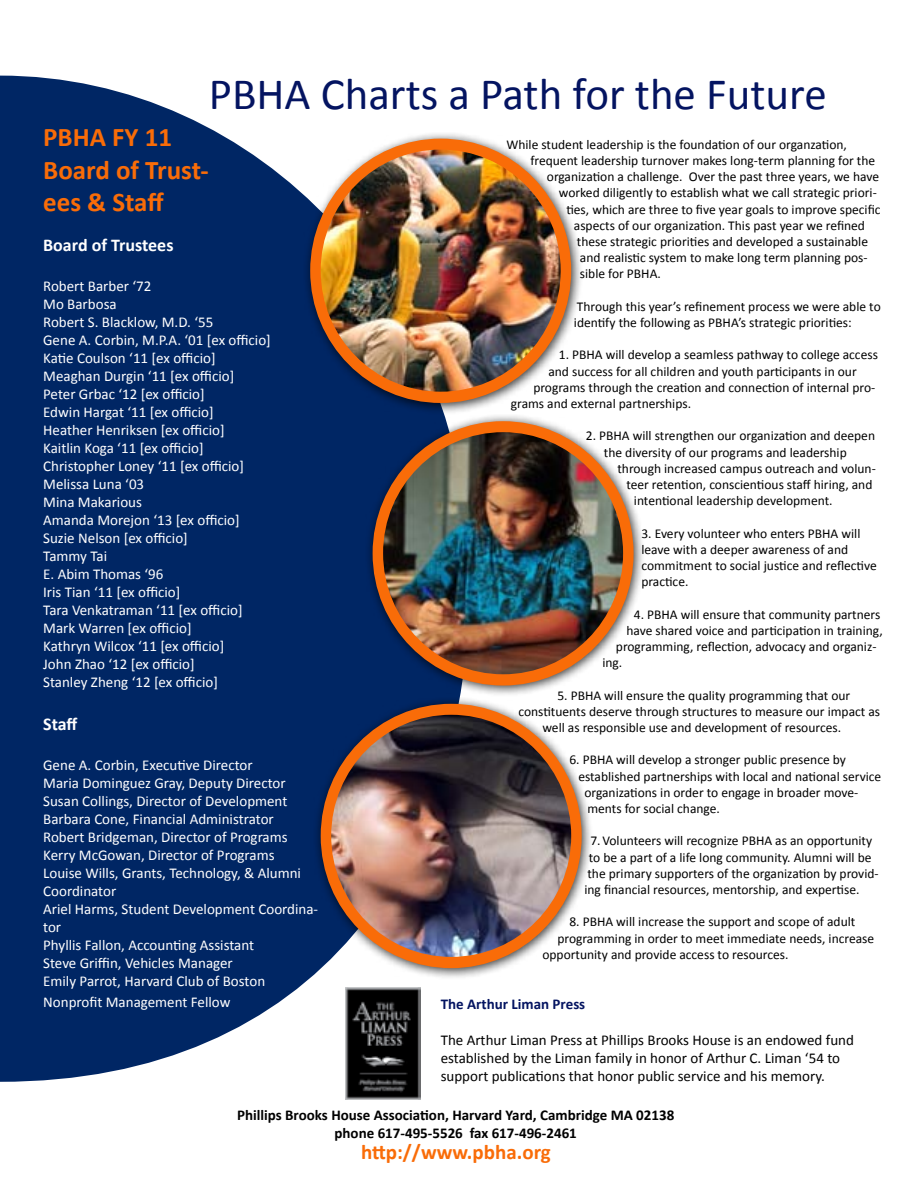
<style>
.page{position:relative;width:918px;height:1188px;background:#fff}
.page>*{position:absolute;margin:0;border:0;box-sizing:border-box;transform-origin:0 0}
.t1{font:45px "Calibri";color:#041461}
.t2{font:700 27px/32.4px "Calibri";color:#f96c08}
.t3{font:700 21px "Calibri";color:#f96c08}
.t4{font:700 18px "Calibri";color:#fff}
.t5{font:15px/18px "Calibri";color:#fff}
.t6{font:15px/18px "Calibri";color:#000}
.t7{font:700 15px/18px "Calibri";color:#000;text-align:center}
.t8{font:700 15px "Calibri";color:#041461}
.t9{font:13.5px/16.2px "Calibri";color:#000}
</style>
<div class="page">
<svg style="left:0;top:76px;width:421px;height:1006px;background:#183a72"></svg>
<div style="left:302px;top:131px;width:281px;height:283px;background:#000;opacity:.75"></div>
<div style="left:310px;top:139px;width:261px;height:264px;background:#f96c08;border-radius:50%"></div>
<img style="left:321px;top:150px;width:240px;height:242px">
<div style="left:365px;top:413px;width:280px;height:284px;background:#000;opacity:.75"></div>
<div style="left:373px;top:421px;width:261px;height:265px;background:#f96c08;border-radius:50%"></div>
<img style="left:383px;top:432px;width:240px;height:242px">
<div style="left:313px;top:696px;width:280px;height:284px;background:#000;opacity:.75"></div>
<div style="left:321px;top:704px;width:261px;height:264px;background:#f96c08;border-radius:50%"></div>
<img style="left:331px;top:715px;width:240px;height:242px">
<img style="left:345px;top:988px;width:76px;height:112px">
<h1 class="t1" style="left:209px;top:66px;width:619px">PBHA Charts a Path for the Future</h1>
<p class="t9" style="left:506px;top:136px;width:342px">While student leadership is the foundation of our organzation,</p>
<p class="t9" style="left:530px;top:152px;width:346px">frequent leadership turnover makes long-term planning for the</p>
<p class="t9" style="left:547px;top:169px;width:334px">organization a challenge. Over the past three years, we have</p>
<p class="t9" style="left:559px;top:185px;width:319px">worked diligently to establish what we call strategic priori-</p>
<p class="t9" style="left:566px;top:201px;width:316px">ties, which are three to five year goals to improve specific</p>
<p class="t9" style="left:574px;top:217px;width:293px">aspects of our organization. This past year we refined</p>
<p class="t9" style="left:577px;top:233px;width:293px">these strategic priorities and developed a sustainable</p>
<p class="t9" style="left:580px;top:250px;width:289px">and realistic system to make long term planning pos-</p>
<p class="t9" style="left:580px;top:266px;width:83px">sible for PBHA.</p>
<p class="t9" style="left:574px;top:298px;width:308px">Through this year’s refinement process we were able to identify the following as PBHA’s strategic priorities:</p>
<p class="t9" style="left:559px;top:347px;width:321px">1. PBHA will develop a seamless pathway to college access</p>
<p class="t9" style="left:548px;top:363px;width:310px">and success for all children and youth participants in our</p>
<p class="t9" style="left:533px;top:379px;width:343px">programs through the creation and connection of internal pro-</p>
<p class="t9" style="left:511px;top:395px;width:182px">grams and external partnerships.</p>
<p class="t9" style="left:604px;top:428px;width:273px;text-indent:-18px">2. PBHA will strengthen our organization and deepen the diversity of our programs and leadership</p>
<p class="t9" style="left:617px;top:460px;width:260px">through increased campus outreach and volun-</p>
<p class="t9" style="left:626px;top:476px;width:248px">teer retention, conscientious staff hiring, and</p>
<p class="t9" style="left:634px;top:493px;width:200px">intentional leadership development.</p>
<p class="t9" style="left:641px;top:525px;width:237px">3. Every volunteer who enters PBHA will leave with a deeper awareness of and commitment to social justice and reflective practice.</p>
<p class="t9" style="left:634px;top:606px;width:248px">4. PBHA will ensure that community partners</p>
<p class="t9" style="left:626px;top:622px;width:258px">have shared voice and participation in training,</p>
<p class="t9" style="left:616px;top:638px;width:262px">programming, reflection, advocacy and organiz-</p>
<p class="t9" style="left:602px;top:655px;width:21px">ing.</p>
<p class="t9" style="left:557px;top:687px;width:294px">5. PBHA will ensure the quality programming that our</p>
<p class="t9" style="left:518px;top:703px;width:363px">constituents deserve through structures to measure our impact as</p>
<p class="t9" style="left:542px;top:719px;width:300px">well as responsible use and development of resources.</p>
<p class="t9" style="left:569px;top:752px;width:278px">6. PBHA will develop a stronger public presence by</p>
<p class="t9" style="left:578px;top:768px;width:304px">established partnerships with local and national service</p>
<p class="t9" style="left:584px;top:784px;width:275px">organizations in order to engage in broader move-</p>
<p class="t9" style="left:587px;top:800px;width:134px">ments for social change.</p>
<p class="t9" style="left:590px;top:833px;width:283px">7.Volunteers will recognize PBHA as an opportunity</p>
<p class="t9" style="left:589px;top:849px;width:284px">to be a part of a life long community. Alumni will be</p>
<p class="t9" style="left:587px;top:865px;width:293px">the primary supporters of the organization by provid-</p>
<p class="t9" style="left:584px;top:881px;width:277px">ing financial resources, mentorship, and expertise.</p>
<p class="t9" style="left:569px;top:914px;width:287px">8. PBHA will increase the support and scope of adult</p>
<p class="t9" style="left:557px;top:930px;width:318px">programming in order to meet immediate needs, increase</p>
<p class="t9" style="left:542px;top:946px;width:248px">opportunity and provide access to resources.</p>
<p class="t8" style="left:441px;top:994px;width:146px">The Arthur Liman Press</p>
<p class="t6" style="left:441px;top:1031px;width:415px">The Arthur Liman Press at Phillips Brooks House is an endowed fund established by the Liman family in honor of Arthur C. Liman ‘54 to support publications that honor public service and his memory.</p>
<h2 class="t2" style="left:43px;top:121px;width:167px">PBHA FY 11<br>Board of Trust&shy;ees &amp; Staff</h2>
<h3 class="t4" style="left:43px;top:234px;width:132px">Board of Trustees</h3>
<p class="t5" style="left:43px;top:277px;width:229px">Robert Barber ‘72<br>Mo Barbosa<br>Robert S. Blacklow, M.D. ‘55<br>Gene A. Corbin, M.P.A. ‘01 [ex officio]<br>Katie Coulson ‘11 [ex officio]<br>Meaghan Durgin ‘11 [ex officio]<br>Peter Grbac ‘12 [ex officio]<br>Edwin Hargat ‘11 [ex officio]<br>Heather Henriksen [ex officio]<br>Kaitlin Koga ‘11 [ex officio]<br>Christopher Loney ‘11 [ex officio]<br>Melissa Luna ‘03<br>Mina Makarious<br>Amanda Morejon ‘13 [ex officio]<br>Suzie Nelson [ex officio]<br>Tammy Tai<br>E. Abim Thomas ‘96<br>Iris Tian ‘11 [ex officio]<br>Tara Venkatraman ‘11 [ex officio]<br>Mark Warren [ex officio]<br>Kathryn Wilcox ‘11 [ex officio]<br>John Zhao ‘12 [ex officio]<br>Stanley Zheng ‘12 [ex officio]</p>
<h3 class="t4" style="left:43px;top:712px;width:36px">Staff</h3>
<p class="t5" style="left:43px;top:756px;width:277px">Gene A. Corbin, Executive Director<br>Maria Dominguez Gray, Deputy Director Susan Collings, Director of Development Barbara Cone, Financial Administrator Robert Bridgeman, Director of Programs Kerry McGowan, Director of Programs<br>Louise Wills, Grants, Technology, &amp; Alumni Coordinator<br>Ariel Harms, Student Development Coordina&shy;tor<br>Phyllis Fallon, Accounting Assistant<br>Steve Griffin, Vehicles Manager<br>Emily Parrot, Harvard Club of Boston</p>
<p class="t5" style="left:43px;top:993px;width:189px">Nonprofit Management Fellow</p>
<p class="t7" style="left:237px;top:1106px;width:439px">Phillips Brooks House Association, Harvard Yard, Cambridge MA 02138 phone 617-495-5526 fax 617-496-2461</p>
<h3 class="t3" style="left:361px;top:1138px;width:191px">http://www.pbha.org</h3>
</div>
